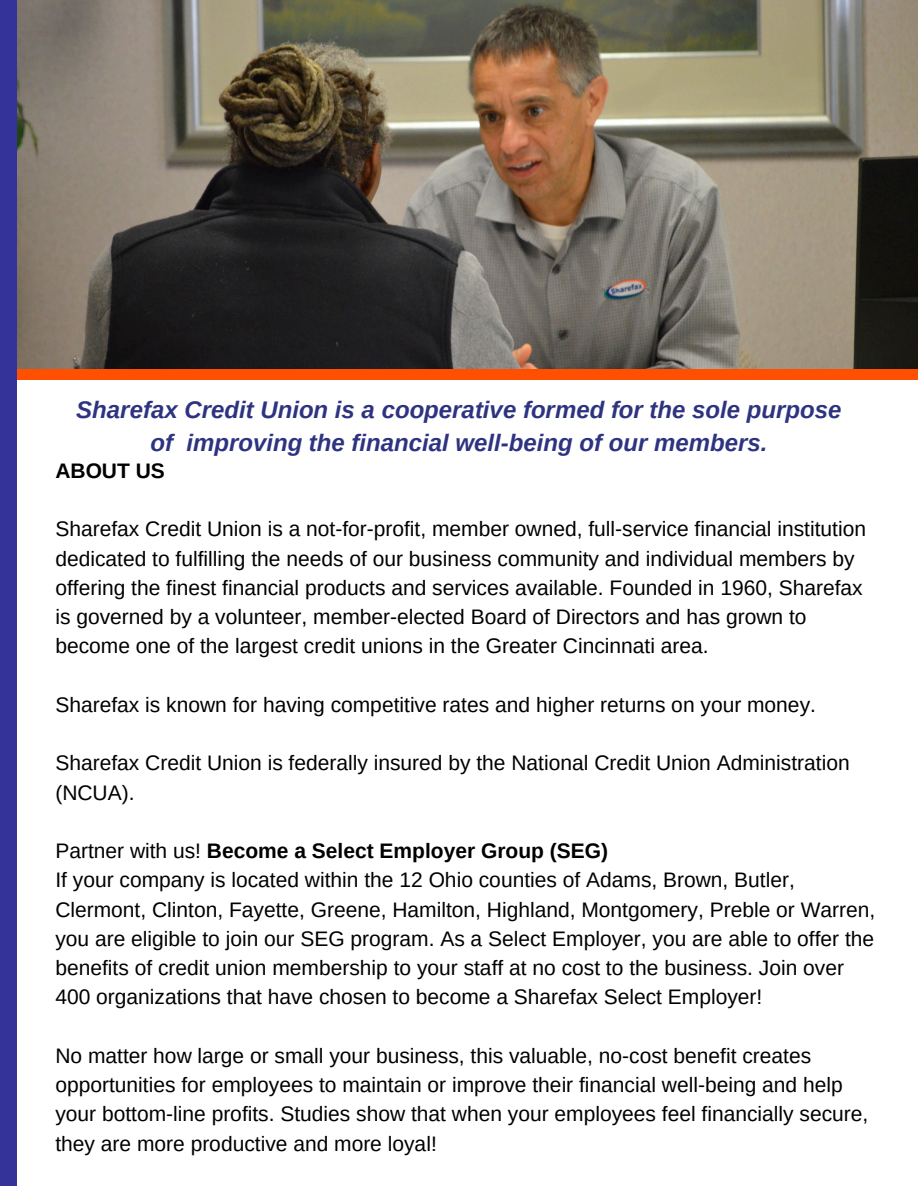
<style>
.page{position:relative;width:918px;height:1188px;background:#fff}
.page>*{position:absolute;margin:0;border:0;box-sizing:border-box;transform-origin:0 0}
.t1{font:italic 700 24px/32.7px "Arimo";color:#2e3381;text-align:center}
.t2{font:21px/29.2px "Arimo";color:#000}
.t3{font:21px/29.2px "Arimo";color:#000}
.t4{font:700 21px "Arimo";color:#000}
.s1{font-weight:400}
</style>
<div class="page">
<img style="left:17px;top:0;width:901px;height:370px">
<div style="left:0;top:370px;width:918px;height:10px;background:#fe5000"></div>
<div style="left:0;top:0;width:17px;height:1186px;background:#339"></div>
<p class="t1" style="left:76px;top:393px;width:767px">Sharefax Credit Union is a cooperative formed for the sole purpose of improving the financial well-being of our members.</p>
<p class="t4" style="left:55px;top:459px;width:111px">ABOUT US</p>
<h1 class="t3" style="left:55px;top:514px;width:812px">Sharefax Credit Union is a not-for-profit, member owned, full-service financial institution dedicated to fulfilling the needs of our business community and individual members by offering the finest financial products and services available. Founded in 1960, Sharefax is governed by a volunteer, member-elected Board of Directors and has grown to become one of the largest credit unions in the Greater Cincinnati area.</h1>
<h2 class="t3" style="left:55px;top:690px;width:762px">Sharefax is known for having competitive rates and higher returns on your money.</h2>
<p class="t3" style="left:55px;top:748px;width:796px">Sharefax Credit Union is federally insured by the National Credit Union Administration (NCUA).</p>
<p class="t4" style="left:55px;top:839px;width:554px"><span class="s1">Partner with us!</span> Become a Select Employer Group (SEG)</p>
<p class="t2" style="left:55px;top:865px;width:822px">If your company is located within the 12 Ohio counties of Adams, Brown, Butler, Clermont, Clinton, Fayette, Greene, Hamilton, Highland, Montgomery, Preble or Warren, you are eligible to join our SEG program. As a Select Employer, you are able to offer the benefits of credit union membership to your staff at no cost to the business. Join over 400 organizations that have chosen to become a Sharefax Select Employer!</p>
<p class="t2" style="left:55px;top:1041px;width:815px">No matter how large or small your business, this valuable, no-cost benefit creates opportunities for employees to maintain or improve their financial well-being and help your bottom-line profits. Studies show that when your employees feel financially secure, they are more productive and more loyal!</p>
</div>
